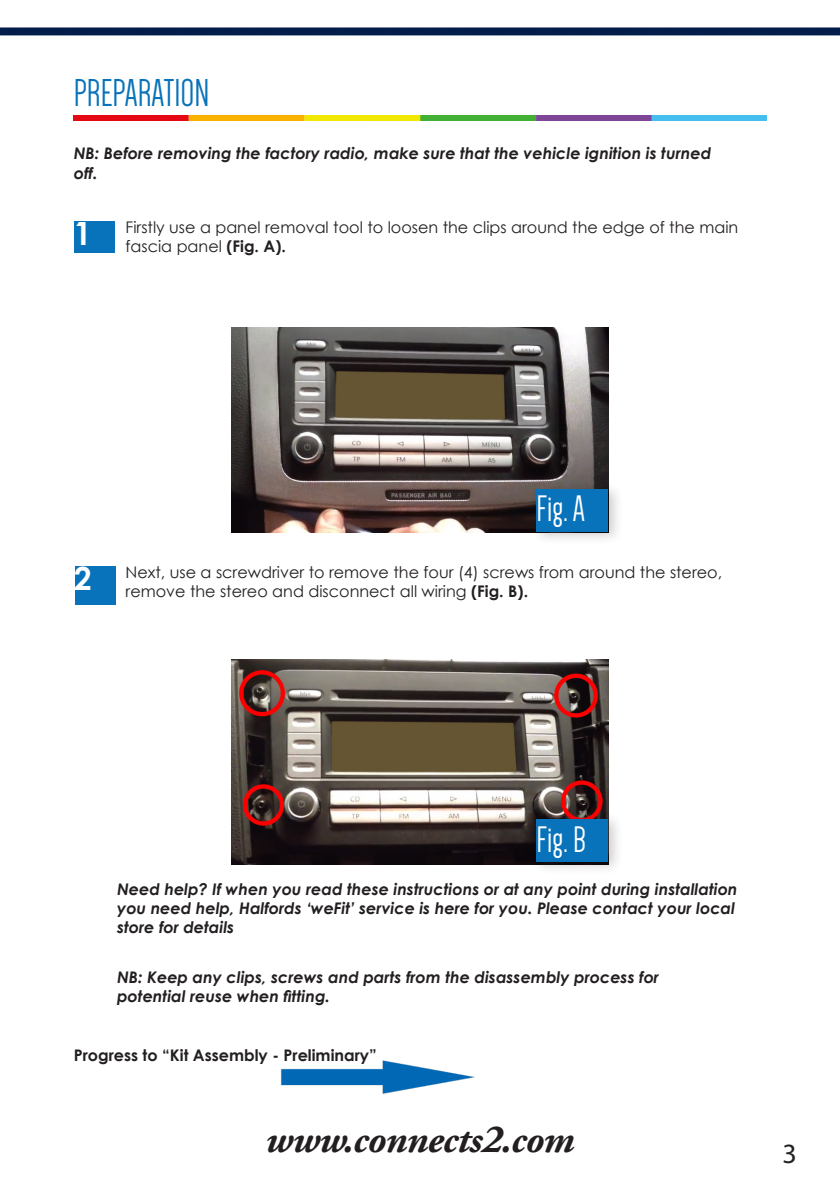
<style>
.page{position:relative;width:840px;height:1191px;background:#fff}
.page>*{position:absolute;margin:0;border:0;box-sizing:border-box;transform-origin:0 0}
.t1{font:italic 700 40px "Adobe Garamond Pro";letter-spacing:-.02em;color:#231f20}
.t2{font:40px "Dense";color:#0872ba}
.t3{font:38px "Dense";color:#fff}
.t4{font:700 32px "Century Gothic";color:#fff}
.t5{font:28px "Myriad Pro";color:#231f20}
.t6{font:italic 700 16px/19.2px "Century Gothic";color:#231f20}
.t7{font:16px/19.2px "Century Gothic";color:#231f20}
.t8{font:700 16px "Century Gothic";color:#231f20}
.s1{font-weight:700}
</style>
<div class="page">
<img style="left:0;top:27px;width:839px;height:9px">
<div style="left:74px;top:221px;width:41px;height:31px;background:#0872ba"></div>
<div style="left:75px;top:566px;width:41px;height:38px;background:#0872ba"></div>
<img style="left:74px;top:115px;width:691px;height:5px">
<img style="left:232px;top:327px;width:375px;height:205px">
<img style="left:232px;top:659px;width:375px;height:205px">
<img style="left:281px;top:1060px;width:194px;height:34px">
<div style="left:530px;top:481px;width:93px;height:64px;background:#231f20;opacity:.22"></div>
<div style="left:536px;top:489px;width:71px;height:42px;background:#0872ba"></div>
<div style="left:530px;top:811px;width:93px;height:64px;background:#231f20;opacity:.22"></div>
<div style="left:536px;top:819px;width:71px;height:43px;background:#0872ba"></div>
<p class="t2" style="left:74px;top:73px;width:137px">PREPARATION</p>
<p class="t6" style="left:74px;top:143px;width:638px">NB: Before removing the factory radio, make sure that the vehicle ignition is turned off.</p>
<p class="t4" style="left:74px;top:209px;width:19px">1</p>
<p class="t7" style="left:125px;top:217px;width:614px">Firstly use a panel removal tool to loosen the clips around the edge of the main fascia panel <span class="s1">(Fig. A).</span></p>
<p class="t3" style="left:536px;top:490px;width:50px">Fig. A</p>
<p class="t4" style="left:74px;top:554px;width:19px">2</p>
<p class="t7" style="left:125px;top:562px;width:597px">Next, use a screwdriver to remove the four (4) screws from around the stereo,</p>
<p class="t7" style="left:125px;top:581px;width:404px">remove the stereo and disconnect all wiring <span class="s1">(Fig. B).</span></p>
<p class="t3" style="left:536px;top:820px;width:51px">Fig. B</p>
<p class="t6" style="left:117px;top:879px;width:621px">Need help? If when you read these instructions or at any point during installation you need help, Halfords ‘weFit’ service is here for you. Please contact your local store for details</p>
<p class="t6" style="left:117px;top:966px;width:543px">NB: Keep any clips, screws and parts from the disassembly process for</p>
<p class="t6" style="left:117px;top:986px;width:214px">potential reuse when fitting.</p>
<p class="t8" style="left:74px;top:1042px;width:304px">Progress to “Kit Assembly - Preliminary”</p>
<h1 class="t1" style="left:265px;top:1116px;width:310px">www.connects2.com</h1>
<h3 class="t5" style="left:782px;top:1136px;width:16px">3</h3>
</div>
